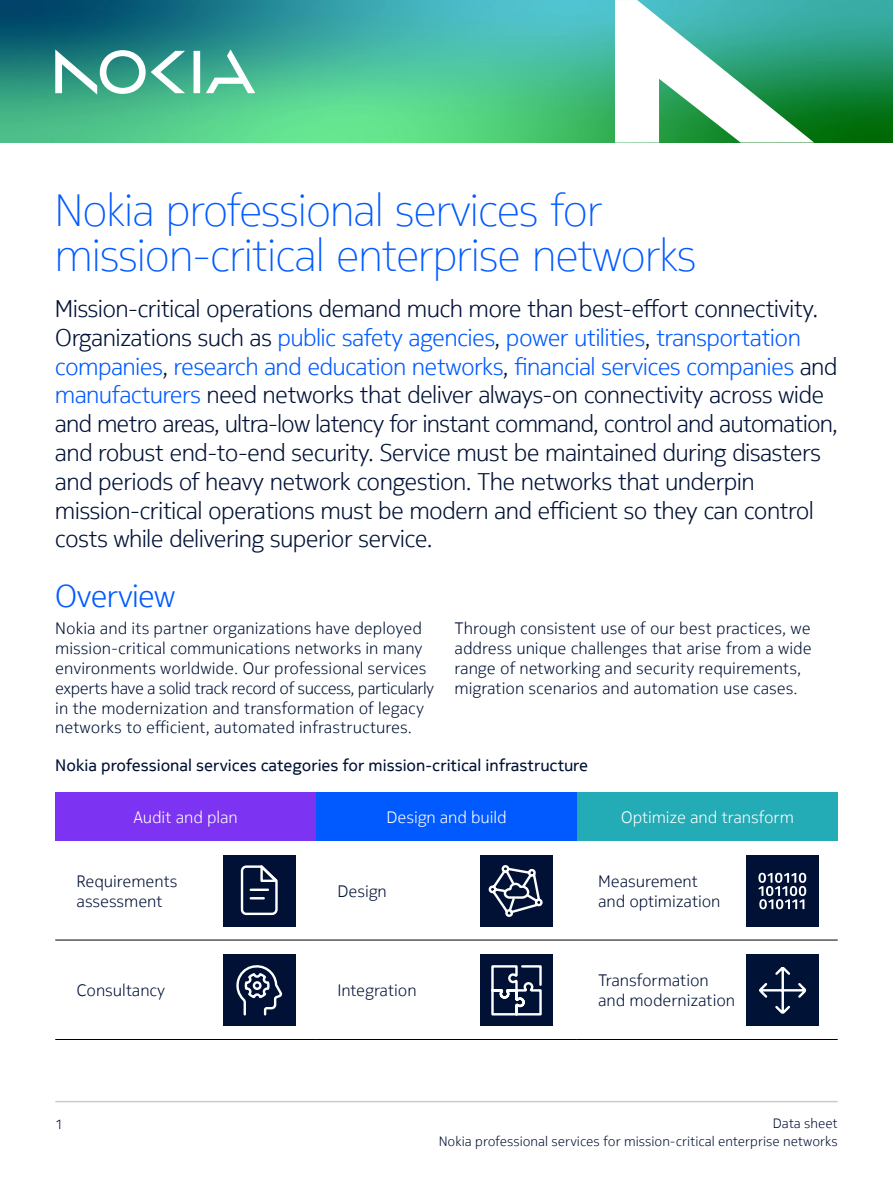
<style>
.page{position:relative;width:893px;height:1188px;background:#fff}
.page>*{position:absolute;margin:0;border:0;box-sizing:border-box;transform-origin:0 0}
.t1{font:200 45px/45px "Nokia Pure Headline";letter-spacing:-.005em;color:#005aff}
.Head_1{font:300 31.5px "Nokia Pure Headline";color:#005aff}
.Sub_title_and_intro_text{font:300 24px/28.8px "Nokia Pure Headline";color:#001135}
.Body{font:300 16.5px/19.8px "Nokia Pure Text";color:#001135}
.Figure___table_caption{font:16.5px "Nokia Pure Text";color:#001135}
.t2{font:300 16.5px "Nokia Pure Text";letter-spacing:-.005em;color:#fff}
.Footer_-_inside_pages{font:300 13.5px "Nokia Pure Text";color:#001135}
.s1{color:#005aff}
</style>
<div class="page">
<img style="left:0;top:0;width:893px;height:143px">
<hr style="left:55px;top:1101px;width:783px;height:1px;background:#ccc">
<svg style="left:55px;top:50px;width:200px;height:45px"></svg>
<svg style="left:615px;top:0;width:199px;height:143px"></svg>
<div style="left:55px;top:792px;width:261px;height:49px;background:#7d33f2"></div>
<div style="left:316px;top:792px;width:261px;height:49px;background:#005aff"></div>
<div style="left:577px;top:792px;width:261px;height:49px;background:#23abb6"></div>
<hr style="left:55px;top:940px;width:261px;height:1px;background:#000">
<hr style="left:316px;top:940px;width:261px;height:1px;background:#000">
<hr style="left:577px;top:940px;width:261px;height:1px;background:#000">
<hr style="left:55px;top:1039px;width:261px;height:1px;background:#000">
<hr style="left:316px;top:1039px;width:261px;height:1px;background:#000">
<hr style="left:577px;top:1039px;width:261px;height:1px;background:#000">
<div style="left:480px;top:954px;width:72px;height:72px;background:#001135"></div>
<svg style="left:491px;top:965px;width:51px;height:51px"></svg>
<div style="left:223px;top:855px;width:72px;height:72px;background:#001135"></div>
<svg style="left:240px;top:865px;width:38px;height:51px"></svg>
<div style="left:223px;top:954px;width:72px;height:72px;background:#001135"></div>
<svg style="left:236px;top:965px;width:47px;height:51px"></svg>
<div style="left:747px;top:855px;width:72px;height:72px;background:#001135"></div>
<svg style="left:758px;top:873px;width:48px;height:36px"></svg>
<div style="left:480px;top:855px;width:72px;height:72px;background:#001135"></div>
<svg style="left:488px;top:865px;width:55px;height:52px"></svg>
<div style="left:747px;top:954px;width:72px;height:72px;background:#001236"></div>
<svg style="left:759px;top:967px;width:48px;height:47px"></svg>
<p class="t1" style="left:55px;top:187px;width:642px">Nokia professional services for mission-critical enterprise networks</p>
<p class="Sub_title_and_intro_text" style="left:55px;top:294px;width:784px">Mission-critical operations demand much more than best-effort connectivity.<br>Organizations such as <span class="s1">public safety agencies</span>, <span class="s1">power utilities</span>, <span class="s1">transportation companies</span>, <span class="s1">research and education networks</span>, <span class="s1">financial services companies</span> and <span class="s1">manufacturers</span> need networks that deliver always-on connectivity across wide and metro areas, ultra-low latency for instant command, control and automation, and robust end-to-end security. Service must be maintained during disasters and periods of heavy network congestion. The networks that underpin mission-critical operations must be modern and efficient so they can control costs while delivering superior service.</p>
<p class="Head_1" style="left:55px;top:576px;width:121px">Overview</p>
<p class="Body" style="left:55px;top:619px;width:381px">Nokia and its partner organizations have deployed mission-critical communications networks in many environments worldwide. Our professional services experts have a solid track record of success, particularly in the modernization and transformation of legacy networks to efficient, automated infrastructures.</p>
<p class="Body" style="left:454px;top:618px;width:359px">Through consistent use of our best practices, we address unique challenges that arise from a wide range of networking and security requirements, migration scenarios and automation use cases.</p>
<p class="Figure___table_caption" style="left:55px;top:755px;width:534px">Nokia professional services categories for mission-critical infrastructure</p>
<p class="t2" style="left:134px;top:807px;width:106px">Audit and plan</p>
<p class="t2" style="left:386px;top:807px;width:122px">Design and build</p>
<p class="t2" style="left:621px;top:807px;width:175px">Optimize and transform</p>
<p class="Body" style="left:77px;top:871px;width:102px">Requirements assessment</p>
<p class="Body" style="left:337px;top:881px;width:51px">Design</p>
<p class="Body" style="left:598px;top:871px;width:124px">Measurement and optimization</p>
<p class="Body" style="left:77px;top:980px;width:90px">Consultancy</p>
<p class="Body" style="left:337px;top:980px;width:81px">Integration</p>
<p class="Body" style="left:598px;top:970px;width:138px">Transformation and modernization</p>
<p class="Footer_-_inside_pages" style="left:55px;top:1115px;width:9px">1</p>
<p class="Footer_-_inside_pages" style="left:773px;top:1115px;width:66px">Data sheet</p>
<p class="Footer_-_inside_pages" style="left:439px;top:1133px;width:400px">Nokia professional services for mission-critical enterprise networks</p>
</div>
